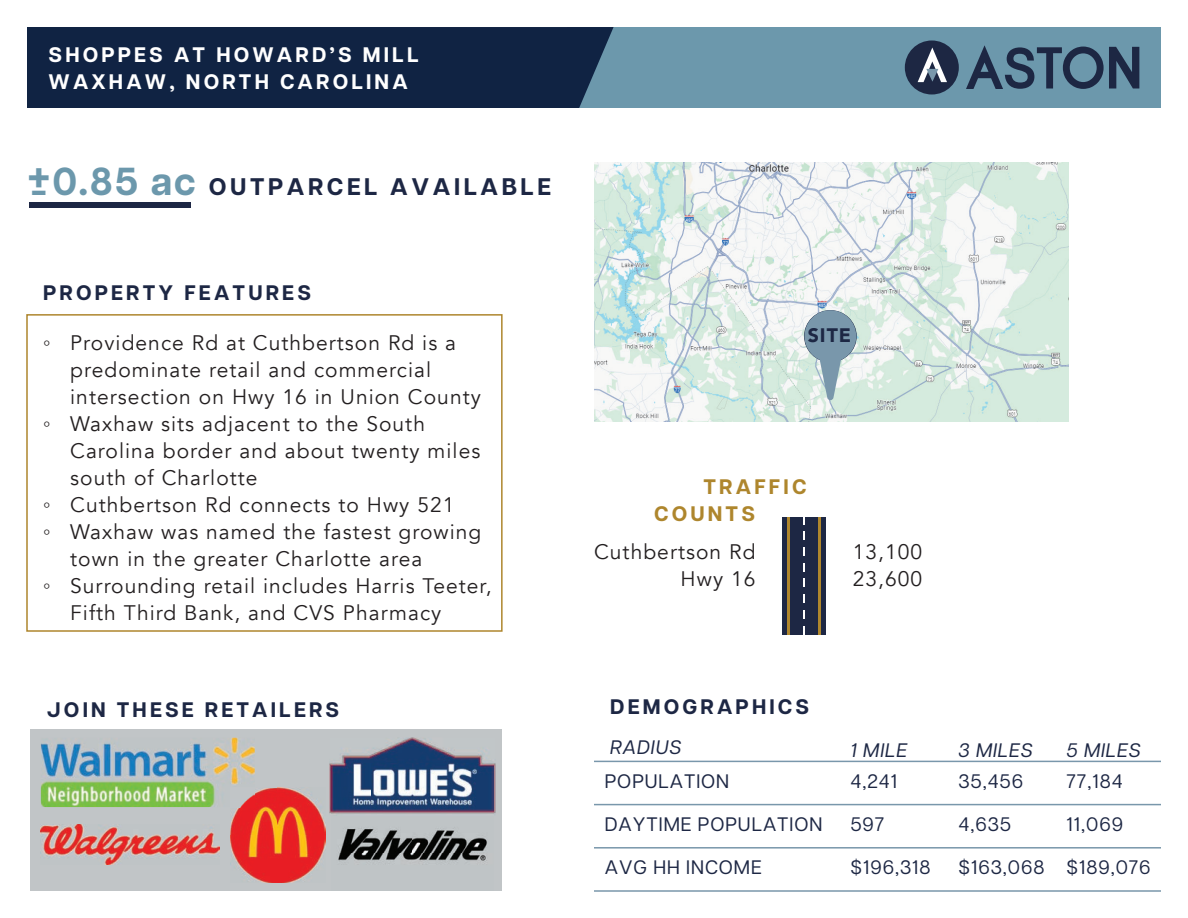
<style>
.page{position:relative;width:1188px;height:918px;background:#fff}
.page>*{position:absolute;margin:0;border:0;box-sizing:border-box;transform-origin:0 0}
.t1{font:700 24px "Articulat CF";letter-spacing:.15em;color:#1d2744}
.t2{font:21px/27px "Avenir";letter-spacing:.05em;color:#231f20}
.t3{font:700 21px "Articulat CF";letter-spacing:.15em;color:#1d2744}
.t4{font:700 21px/27px "Articulat CF";letter-spacing:.15em;color:#fff}
.t5{font:700 21px/27px "Articulat CF";letter-spacing:.15em;color:#ae862d}
.t6{font:19.5px "Articulat CF";letter-spacing:.05em;color:#1d2744}
.t7{font:italic 19.5px "Articulat CF";letter-spacing:.05em;color:#1d2744}
.t8{font:900 19.5px "Avenir";color:#1d2744}
.s1{font-size:39px;color:#6c98ac}
.s2{font-family:"Times New Roman"}
</style>
<div class="page">
<hr style="left:594px;top:890px;width:567px;height:2px;background:#7997ab">
<hr style="left:594px;top:804px;width:567px;height:1px;background:#7997ab">
<hr style="left:594px;top:847px;width:567px;height:2px;background:#7997ab">
<hr style="left:594px;top:761px;width:567px;height:1px;background:#7997ab">
<div style="left:26px;top:314px;width:477px;height:318px;border:2px solid #ae862d"></div>
<div style="left:782px;top:517px;width:44px;height:117px;background:#1d2744"></div>
<hr style="left:787px;top:517px;width:2px;height:117px;background:#ae862d">
<hr style="left:818px;top:517px;width:3px;height:117px;background:#ae862d">
<svg style="left:803px;top:626px;width:2px;height:8px"></svg>
<svg style="left:803px;top:610px;width:2px;height:9px"></svg>
<svg style="left:803px;top:594px;width:2px;height:9px"></svg>
<svg style="left:803px;top:578px;width:2px;height:9px"></svg>
<svg style="left:803px;top:563px;width:2px;height:9px"></svg>
<svg style="left:803px;top:547px;width:2px;height:9px"></svg>
<svg style="left:803px;top:531px;width:2px;height:9px"></svg>
<svg style="left:803px;top:517px;width:2px;height:8px"></svg>
<img style="left:594px;top:162px;width:475px;height:259px">
<svg style="left:804px;top:310px;width:52px;height:90px;background:#a4bbc3"></svg>
<div style="left:29px;top:203px;width:162px;height:5px;background:#1d2744"></div>
<div style="left:567px;top:27px;width:594px;height:81px;background:#6c98ac"></div>
<div style="left:27px;top:27px;width:587px;height:81px;background:#102343"></div>
<div style="left:905px;top:40px;width:54px;height:54px;background:#1d2743;border-radius:50%"></div>
<svg style="left:918px;top:47px;width:29px;height:35px"></svg>
<svg style="left:966px;top:45px;width:173px;height:44px"></svg>
<div style="left:30px;top:729px;width:472px;height:162px;background:#c1c5c7"></div>
<img style="left:41px;top:738px;width:214px;height:69px">
<img style="left:329px;top:737px;width:167px;height:77px">
<img style="left:230px;top:788px;width:95px;height:95px">
<img style="left:230px;top:788px;width:25px;height:19px">
<img style="left:41px;top:824px;width:178px;height:41px">
<img style="left:331px;top:763px;width:162px;height:98px">
<p class="t4" style="left:49px;top:41px;width:371px">SHOPPES AT HOWARD’S MILL<br>WAXHAW, NORTH CAROLINA</p>
<p class="t1" style="left:27px;top:169px;width:526px"><span class="s1">±0.85 ac</span> OUTPARCEL AVAILABLE</p>
<p class="t3" style="left:43px;top:277px;width:269px">PROPERTY FEATURES</p>
<p class="t2" style="left:43px;top:329px;width:414px"><span class="s2">◦</span> Providence Rd at Cuthbertson Rd is a</p>
<p class="t2" style="left:70px;top:356px;width:363px">predominate retail and commercial</p>
<p class="t2" style="left:70px;top:383px;width:412px">intersection on Hwy 16 in Union County</p>
<p class="t2" style="left:43px;top:410px;width:383px"><span class="s2">◦</span> Waxhaw sits adjacent to the South</p>
<p class="t2" style="left:70px;top:437px;width:412px">Carolina border and about twenty miles</p>
<p class="t2" style="left:70px;top:464px;width:189px">south of Charlotte</p>
<p class="t2" style="left:43px;top:491px;width:413px"><span class="s2">◦</span> Cuthbertson Rd connects to Hwy 521</p>
<p class="t2" style="left:43px;top:518px;width:440px"><span class="s2">◦</span> Waxhaw was named the fastest growing</p>
<p class="t2" style="left:70px;top:545px;width:354px">town in the greater Charlotte area</p>
<p class="t2" style="left:43px;top:572px;width:450px"><span class="s2">◦</span> Surrounding retail includes Harris Teeter,</p>
<p class="t2" style="left:70px;top:599px;width:373px">Fifth Third Bank, and CVS Pharmacy</p>
<p class="t3" style="left:47px;top:694px;width:294px">JOIN THESE RETAILERS</p>
<p class="t8" style="left:808px;top:319px;width:45px">SITE</p>
<p class="t5" style="left:654px;top:472px;width:154px;text-indent:49px">TRAFFIC<br>COUNTS</p>
<p class="t2" style="left:594px;top:538px;width:163px;text-align:right">Cuthbertson Rd<br>Hwy 16</p>
<p class="t2" style="left:853px;top:539px;width:71px">13,100<br>23,600</p>
<p class="t3" style="left:610px;top:691px;width:200px">DEMOGRAPHICS</p>
<p class="t7" style="left:610px;top:733px;width:73px">RADIUS</p>
<p class="t7" style="left:850px;top:736px;width:58px">1 MILE</p>
<p class="t7" style="left:958px;top:736px;width:76px">3 MILES</p>
<p class="t7" style="left:1066px;top:736px;width:76px">5 MILES</p>
<p class="t6" style="left:605px;top:767px;width:126px">POPULATION</p>
<p class="t6" style="left:605px;top:810px;width:219px">DAYTIME POPULATION</p>
<p class="t6" style="left:958px;top:767px;width:66px">35,456</p>
<p class="t6" style="left:1066px;top:767px;width:58px">77,184</p>
<p class="t6" style="left:1066px;top:810px;width:58px">11,069</p>
<p class="t6" style="left:850px;top:767px;width:48px">4,241</p>
<p class="t6" style="left:850px;top:810px;width:35px">597</p>
<p class="t6" style="left:958px;top:810px;width:54px">4,635</p>
<p class="t6" style="left:605px;top:854px;width:158px">AVG HH INCOME</p>
<p class="t6" style="left:850px;top:854px;width:82px">$196,318</p>
<p class="t6" style="left:958px;top:854px;width:194px">$163,068 $189,076</p>
</div>
